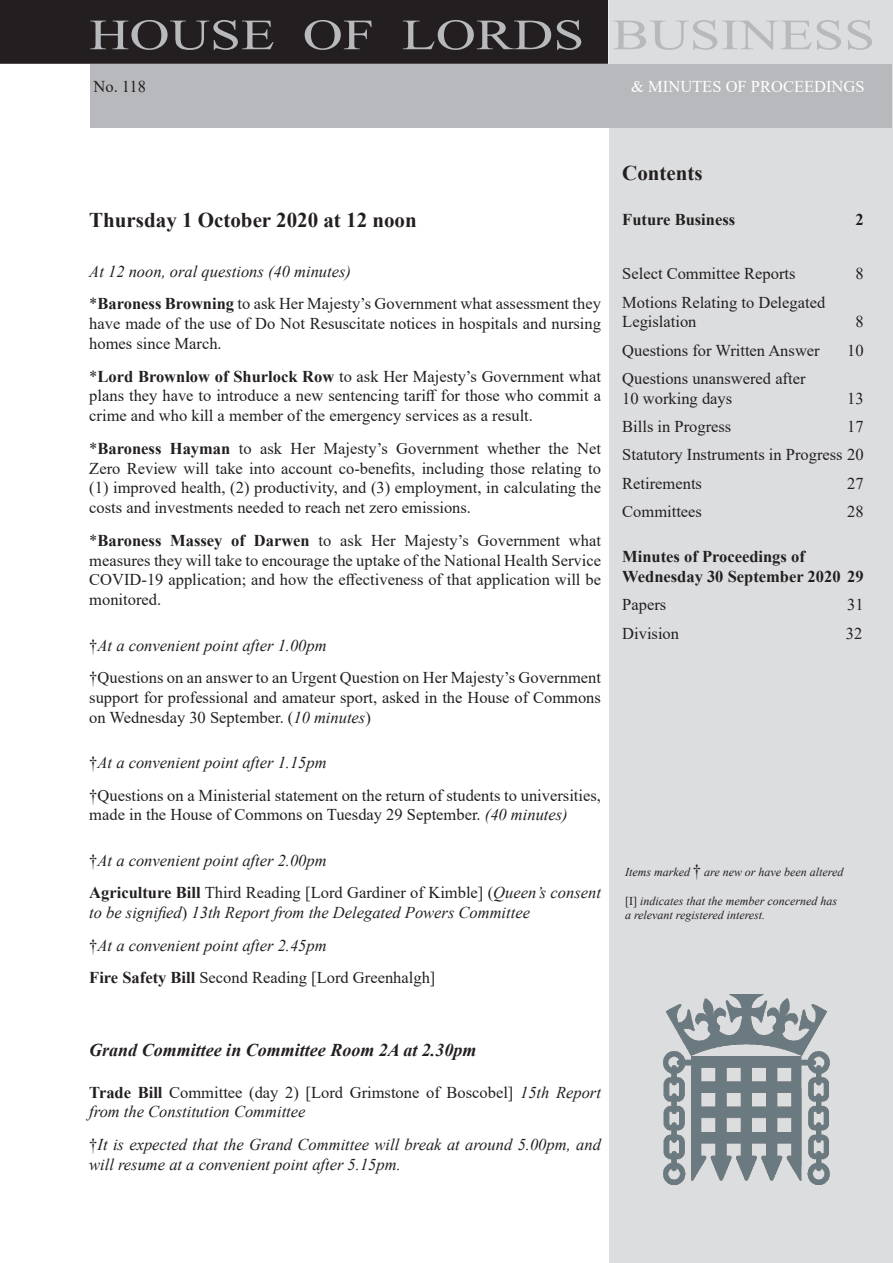
<style>
.page{position:relative;width:893px;height:1263px;background:#fff}
.page>*{position:absolute;margin:0;border:0;box-sizing:border-box;transform-origin:0 0}
.t1{font:43.2px "Times New Roman";color:#b8b9bc;scale:1.29 1}
.OPDate{font:700 21px "Times New Roman";color:#231f20}
.GCDate{font:italic 700 18px "Times New Roman";color:#231f20}
.OrderPaperEntryDispl{font:16.5px/19.8px "Times New Roman";color:#231f20;text-align:justify}
.OrderPaperEntryDispl-2{font:italic 16.5px/19.8px "Times New Roman";color:#231f20}
.t2{font:700 16.5px/19.8px "Times New Roman";color:#231f20}
.t3{font:16.5px "Times New Roman";color:#fff}
.t4{font:italic 12px/14.4px "Times New Roman";color:#231f20}
.s1{font-weight:700}
.s2{font-style:normal}
.s3{font-style:italic}
.s4{font-weight:700;font-style:normal}
.s5{font-style:normal;font-size:16.5px}
</style>
<div class="page">
<div style="left:1px;top:1px;width:606px;height:62px;background:#231f20"></div>
<div style="left:0;top:0;width:608px;height:64px;border:2px solid #231f20"></div>
<div style="left:609px;top:1px;width:283px;height:1262px;background:#dcdddf"></div>
<div style="left:90px;top:65px;width:801px;height:63px;background:#b8b9bc"></div>
<img style="left:664px;top:994px;width:166px;height:190px">
<h1 class="t1" style="left:89px;top:4px;width:611px">HOUSE OF LORDS BUSINESS</h1>
<p class="OrderPaperEntryDispl" style="left:94px;top:76px;width:54px">No. 118</p>
<p class="t3" style="left:631px;top:75px;width:235px">&amp; MINUTES OF PROCEEDINGS</p>
<p class="OPDate" style="left:89px;top:205px;width:329px">Thursday 1 October 2020 at 12 noon</p>
<p class="OrderPaperEntryDispl-2" style="left:89px;top:261px;width:263px">At 12 noon, oral questions (40 minutes)</p>
<p class="OrderPaperEntryDispl" style="left:89px;top:293px;width:513px">*<span class="s1">Baroness Browning</span> to ask Her Majesty’s Government what assessment they have made of the use of Do Not Resuscitate notices in hospitals and nursing homes since March.</p>
<p class="OrderPaperEntryDispl" style="left:89px;top:366px;width:513px">*<span class="s1">Lord Brownlow of Shurlock Row</span> to ask Her Majesty’s Government what plans they have to introduce a new sentencing tariff for those who commit a crime and who kill a member of the emergency services as a result.</p>
<p class="OrderPaperEntryDispl" style="left:89px;top:438px;width:513px">*<span class="s1">Baroness Hayman</span> to ask Her Majesty’s Government whether the Net Zero Review will take into account co-benefits, including those relating to (1) improved health, (2) productivity, and (3) employment, in calculating the costs and investments needed to reach net zero emissions.</p>
<p class="OrderPaperEntryDispl" style="left:89px;top:530px;width:513px">*<span class="s1">Baroness Massey of Darwen</span> to ask Her Majesty’s Government what measures they will take to encourage the uptake of the National Health Service COVID-19 application; and how the effectiveness of that application will be monitored.</p>
<p class="OrderPaperEntryDispl-2" style="left:89px;top:635px;width:239px"><span class="s2">†</span>At a convenient point after 1.00pm</p>
<p class="OrderPaperEntryDispl" style="left:89px;top:667px;width:513px">†Questions on an answer to an Urgent Question on Her Majesty’s Government support for professional and amateur sport, asked in the House of Commons on Wednesday 30 September. (<span class="s3">10 minutes</span>)</p>
<p class="OrderPaperEntryDispl-2" style="left:89px;top:752px;width:239px"><span class="s2">†</span>At a convenient point after 1.15pm</p>
<p class="OrderPaperEntryDispl" style="left:89px;top:784px;width:513px">†Questions on a Ministerial statement on the return of students to universities, made in the House of Commons on Tuesday 29 September. <span class="s3">(40 minutes)</span></p>
<p class="OrderPaperEntryDispl-2" style="left:89px;top:850px;width:239px"><span class="s2">†</span>At a convenient point after 2.00pm</p>
<p class="OrderPaperEntryDispl-2" style="left:89px;top:882px;width:513px"><span class="s4">Agriculture Bill</span> <span class="s2">Third Reading [Lord Gardiner of Kimble] (</span>Queen’s consent to be signified<span class="s2">)</span> 13th Report from the Delegated Powers Committee</p>
<p class="OrderPaperEntryDispl-2" style="left:89px;top:935px;width:239px"><span class="s2">†</span>At a convenient point after 2.45pm</p>
<p class="OrderPaperEntryDispl" style="left:89px;top:967px;width:348px"><span class="s1">Fire Safety Bill</span> Second Reading [Lord Greenhalgh]</p>
<p class="OPDate" style="left:622px;top:158px;width:82px">Contents</p>
<p class="t2" style="left:622px;top:209px;width:114px">Future Business</p>
<p class="t2" style="left:855px;top:209px;width:10px">2</p>
<p class="OrderPaperEntryDispl" style="left:622px;top:263px;width:175px">Select Committee Reports</p>
<p class="OrderPaperEntryDispl" style="left:855px;top:263px;width:10px">8</p>
<p class="OrderPaperEntryDispl" style="left:622px;top:292px;width:205px">Motions Relating to Delegated<br>Legislation</p>
<p class="OrderPaperEntryDispl" style="left:855px;top:311px;width:10px">8</p>
<p class="OrderPaperEntryDispl" style="left:622px;top:340px;width:199px">Questions for Written Answer</p>
<p class="OrderPaperEntryDispl" style="left:847px;top:340px;width:18px">10</p>
<p class="OrderPaperEntryDispl" style="left:622px;top:368px;width:185px">Questions unanswered after<br>10 working days</p>
<p class="OrderPaperEntryDispl" style="left:847px;top:388px;width:18px">13</p>
<p class="OrderPaperEntryDispl" style="left:622px;top:416px;width:111px">Bills in Progress</p>
<p class="OrderPaperEntryDispl" style="left:847px;top:416px;width:18px">17</p>
<p class="OrderPaperEntryDispl" style="left:622px;top:444px;width:243px">Statutory Instruments in Progress 20</p>
<p class="OrderPaperEntryDispl" style="left:622px;top:473px;width:81px">Retirements</p>
<p class="OrderPaperEntryDispl" style="left:847px;top:473px;width:18px">27</p>
<p class="OrderPaperEntryDispl" style="left:622px;top:501px;width:81px">Committees</p>
<p class="OrderPaperEntryDispl" style="left:847px;top:501px;width:18px">28</p>
<p class="t2" style="left:622px;top:546px;width:243px">Minutes of Proceedings of<br>Wednesday 30 September 2020 29</p>
<p class="OrderPaperEntryDispl" style="left:622px;top:594px;width:45px">Papers</p>
<p class="OrderPaperEntryDispl" style="left:847px;top:594px;width:18px">31</p>
<p class="OrderPaperEntryDispl" style="left:622px;top:623px;width:58px">Division</p>
<p class="OrderPaperEntryDispl" style="left:846px;top:623px;width:18px">32</p>
<p class="t4" style="left:625px;top:864px;width:220px">Items marked <span class="s5">†</span> are new or have been altered</p>
<p class="t4" style="left:625px;top:893px;width:213px"><span class="s2">[I]</span> indicates that the member concerned has a relevant registered interest.</p>
<p class="GCDate" style="left:89px;top:1037px;width:389px">Grand Committee in Committee Room 2A at 2.30pm</p>
<p class="OrderPaperEntryDispl" style="left:89px;top:1082px;width:513px"><span class="s1">Trade Bill</span> Committee (day 2) [Lord Grimstone of Boscobel] <span class="s3">15th Report from the Constitution Committee</span></p>
<p class="OrderPaperEntryDispl-2" style="left:89px;top:1134px;width:513px"><span class="s2">†</span>It is expected that the Grand Committee will break at around 5.00pm, and will resume at a convenient point after 5.15pm.</p>
</div>
